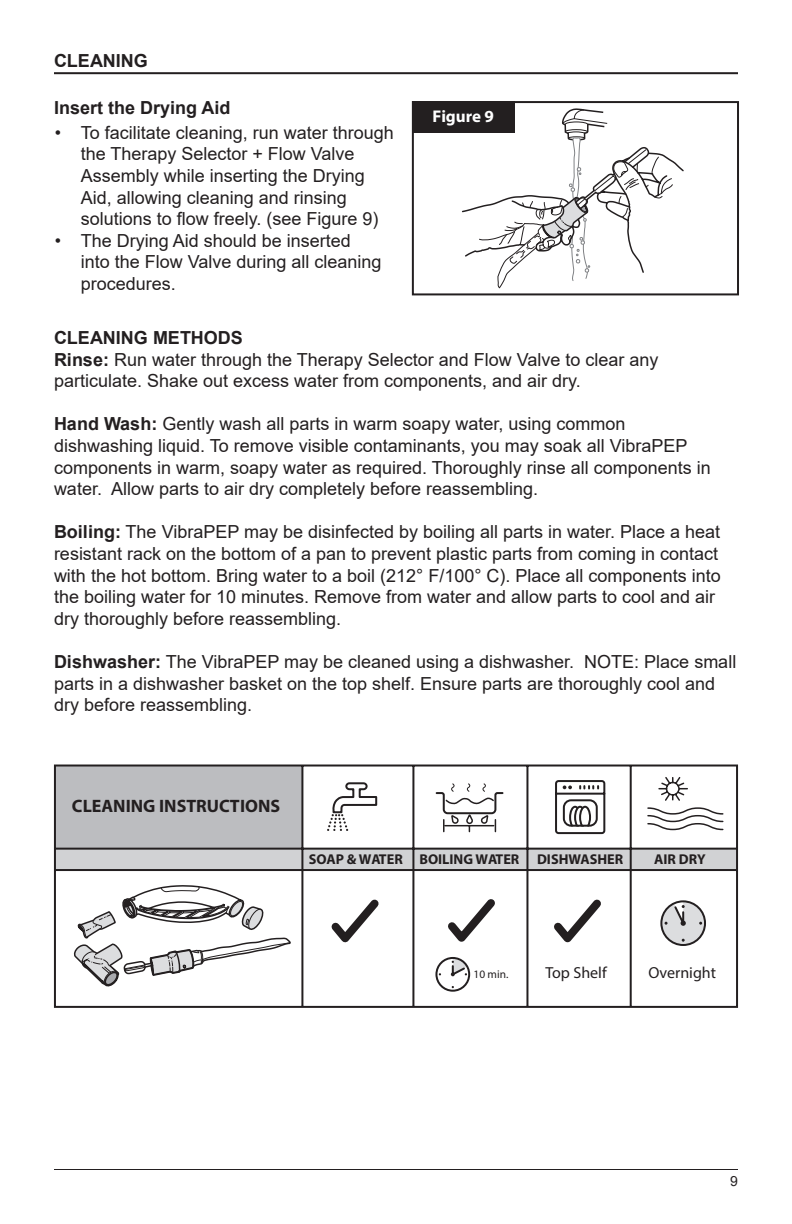
<style>
.page{position:relative;width:792px;height:1224px;background:#fff}
.page>*{position:absolute;margin:0;border:0;box-sizing:border-box;transform-origin:0 0}
.t1{font:18px/21.6px "Arial";color:#231f20}
.t2{font:700 18px "Arial";color:#231f20}
.t3{font:700 18px "Myriad Pro";color:#231f20}
.t4{font:700 17px "Myriad Pro";color:#fff}
.t5{font:16px "Myriad Pro";color:#231f20}
.t6{font:700 14.2px "Myriad Pro";color:#231f20}
.t7{font:14px "Arial";color:#231f20}
.t8{font:11.4px "Myriad Pro";color:#231f20}
.s1{font-weight:700}
</style>
<div class="page">
<hr style="left:54px;top:72px;width:684px;height:2px;background:#231f20">
<hr style="left:54px;top:1169px;width:684px;height:1px;background:#231f20">
<svg style="left:461px;top:108px;width:224px;height:188px"></svg>
<div style="left:412px;top:101px;width:327px;height:194px;border:2px solid #231f20"></div>
<div style="left:413px;top:102px;width:102px;height:31px;background:#231f20"></div>
<svg style="left:53px;top:764px;width:686px;height:244px"></svg>
<svg style="left:324px;top:892px;width:284px;height:59px"></svg>
<svg style="left:327px;top:781px;width:51px;height:50px"></svg>
<svg style="left:661px;top:901px;width:44px;height:44px"></svg>
<div style="left:435px;top:957px;width:35px;height:35px;border:2px solid #231f20;border-radius:50%"></div>
<svg style="left:451px;top:958px;width:16px;height:20px"></svg>
<svg style="left:554px;top:779px;width:52px;height:56px"></svg>
<div style="left:563px;top:799px;width:35px;height:28px;border:2px solid #231f20;border-radius:7px"></div>
<svg style="left:646px;top:776px;width:78px;height:55px"></svg>
<svg style="left:73px;top:884px;width:219px;height:104px"></svg>
<p class="t2" style="left:54px;top:48px;width:95px">CLEANING</p>
<p class="t2" style="left:54px;top:95px;width:178px">Insert the Drying Aid</p>
<p class="t1" style="left:55px;top:121px;width:8px">•</p>
<p class="t1" style="left:55px;top:229px;width:8px">•</p>
<p class="t1" style="left:81px;top:121px;width:315px">To facilitate cleaning, run water through the Therapy Selector + Flow Valve</p>
<p class="t1" style="left:81px;top:165px;width:286px">Assembly while inserting the Drying<br>Aid, allowing cleaning and rinsing</p>
<p class="t1" style="left:81px;top:208px;width:299px">solutions to flow freely. (see Figure 9)</p>
<p class="t1" style="left:81px;top:229px;width:302px">The Drying Aid should be inserted into the Flow Valve during all cleaning procedures.</p>
<p class="t4" style="left:433px;top:105px;width:63px">Figure 9</p>
<p class="t2" style="left:54px;top:325px;width:190px">CLEANING METHODS</p>
<p class="t1" style="left:54px;top:348px;width:606px"><span class="s1">Rinse:</span> Run water through the Therapy Selector and Flow Valve to clear any</p>
<p class="t1" style="left:54px;top:370px;width:528px">particulate. Shake out excess water from components, and air dry.</p>
<p class="t1" style="left:54px;top:413px;width:573px"><span class="s1">Hand Wash:</span> Gently wash all parts in warm soapy water, using common</p>
<p class="t1" style="left:54px;top:435px;width:635px">dishwashing liquid. To remove visible contaminants, you may soak all VibraPEP</p>
<p class="t1" style="left:54px;top:456px;width:658px">components in warm, soapy water as required. Thoroughly rinse all components in water. Allow parts to air dry completely before reassembling.</p>
<p class="t1" style="left:54px;top:521px;width:668px"><span class="s1">Boiling:</span> The VibraPEP may be disinfected by boiling all parts in water. Place a heat resistant rack on the bottom of a pan to prevent plastic parts from coming in contact with the hot bottom. Bring water to a boil (212° F/100° C). Place all components into the boiling water for 10 minutes. Remove from water and allow parts to cool and air dry thoroughly before reassembling.</p>
<p class="t1" style="left:54px;top:651px;width:684px"><span class="s1">Dishwasher:</span> The VibraPEP may be cleaned using a dishwasher. NOTE: Place small parts in a dishwasher basket on the top shelf. Ensure parts are thoroughly cool and dry before reassembling.</p>
<p class="t3" style="left:72px;top:794px;width:210px">CLEANING INSTRUCTIONS</p>
<p class="t6" style="left:309px;top:850px;width:316px">SOAP &amp; WATER BOILING WATER DISHWASHER</p>
<p class="t6" style="left:654px;top:850px;width:53px">AIR DRY</p>
<p class="t8" style="left:474px;top:967px;width:36px">10 min.</p>
<p class="t5" style="left:545px;top:963px;width:63px">Top Shelf</p>
<p class="t5" style="left:648px;top:963px;width:69px">Overnight</p>
<p class="t7" style="left:730px;top:1172px;width:9px">9</p>
</div>
